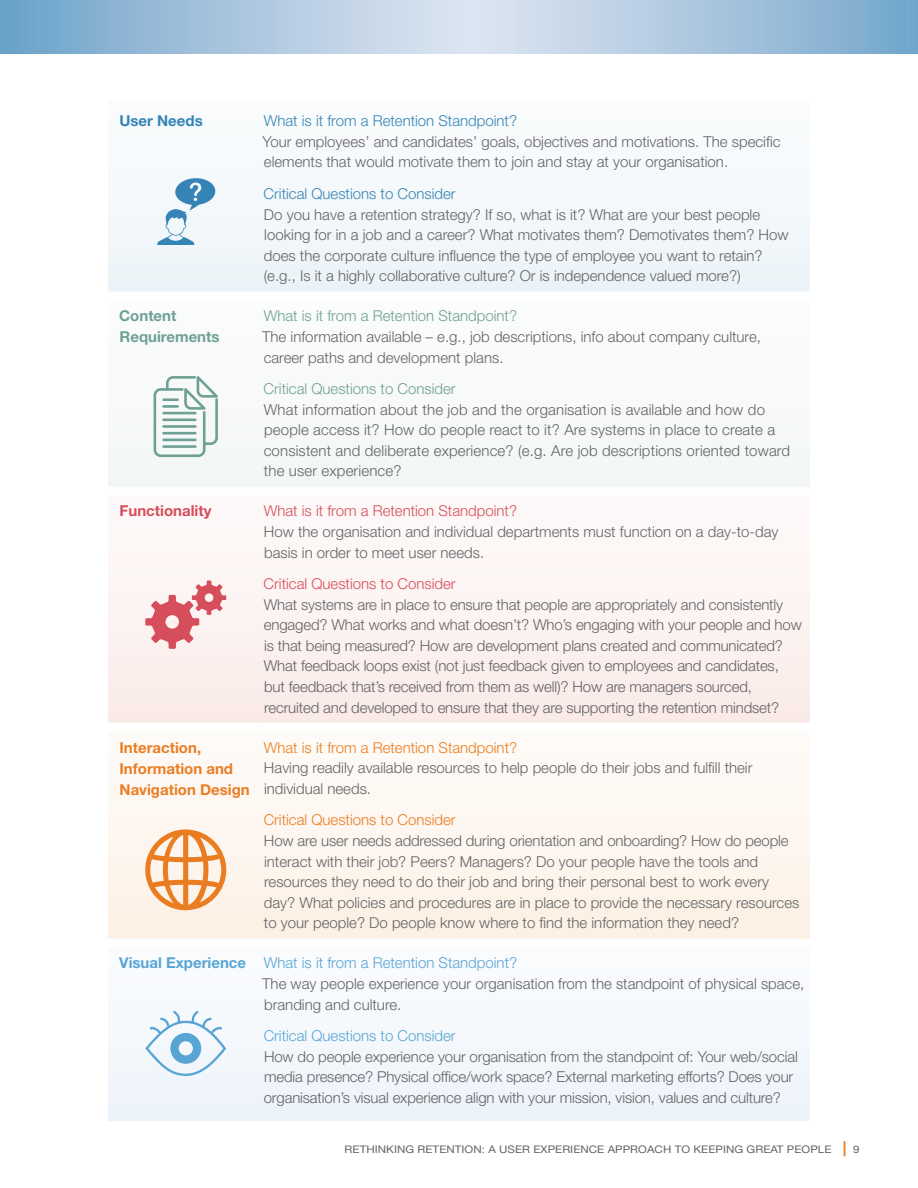
<style>
.page{position:relative;width:918px;height:1188px;background:#fff}
.page>*{position:absolute;margin:0;border:0;box-sizing:border-box;transform-origin:0 0}
.Body_Text{font:300 15px/20.7px "Helvetica Neue LT Std";color:#636366}
.Body_Text-2{font:300 15px "Helvetica Neue LT Std";color:#3684b6}
.Body_Text-3{font:300 15px "Helvetica Neue LT Std";color:#6ea095}
.Body_Text-4{font:300 15px "Helvetica Neue LT Std";color:#d64e5b}
.Body_Text-5{font:300 15px "Helvetica Neue LT Std";color:#ea7d22}
.Body_Text-6{font:300 15px "Helvetica Neue LT Std";color:#58a5d5}
.Body_Text-7{font:700 15px/21px "Helvetica Neue LT Std";color:#ea7d22}
.Body_Text-8{font:700 15px/21px "Helvetica Neue LT Std";color:#6ea095}
.Body_Text-9{font:700 15px "Helvetica Neue LT Std";color:#58a5d5}
.Body_Text-10{font:700 15px "Helvetica Neue LT Std";color:#d64e5b}
.Bluebullets{font:700 15px "Helvetica Neue LT Std";color:#3384b6}
.t1{font:10.5px "Helvetica Neue LT Std";letter-spacing:.005em;color:#636366;scale:1.1 1}
.s1{font-weight:700;font-size:15px;color:#ea7d22}
</style>
<div class="page">
<div style="left:108px;top:945px;width:702px;height:175px;background:#f5f9fc"></div>
<div style="left:108px;top:729px;width:702px;height:216px;background:#fef7f1"></div>
<div style="left:108px;top:492px;width:702px;height:237px;background:#fcf4f3"></div>
<div style="left:108px;top:297px;width:702px;height:195px;background:#f8faf9"></div>
<div style="left:108px;top:101px;width:702px;height:196px;background:#f5f9fb"></div>
<svg style="left:157px;top:178px;width:58px;height:67px"></svg>
<svg style="left:154px;top:376px;width:64px;height:81px"></svg>
<svg style="left:145px;top:580px;width:81px;height:69px"></svg>
<svg style="left:145px;top:1011px;width:81px;height:65px"></svg>
<div style="left:108px;top:291px;width:155px;height:9px;background:#fff"></div>
<div style="left:263px;top:291px;width:547px;height:9px;background:#fff"></div>
<div style="left:108px;top:487px;width:155px;height:9px;background:#fff"></div>
<div style="left:263px;top:487px;width:547px;height:9px;background:#fff"></div>
<div style="left:108px;top:723px;width:155px;height:9px;background:#fff"></div>
<div style="left:263px;top:723px;width:547px;height:9px;background:#fff"></div>
<div style="left:108px;top:938px;width:155px;height:9px;background:#fff"></div>
<div style="left:263px;top:938px;width:547px;height:9px;background:#fff"></div>
<svg style="left:145px;top:829px;width:81px;height:81px"></svg>
<svg style="left:0;top:0;width:918px;height:54px;background:#a9c5de"></svg>
<p class="Bluebullets" style="left:119px;top:112px;width:85px">User Needs</p>
<p class="Body_Text-2" style="left:264px;top:112px;width:255px">What is it from a Retention Standpoint?</p>
<p class="Body_Text" style="left:263px;top:131px;width:519px">Your employees’ and candidates’ goals, objectives and motivations. The specific elements that would motivate them to join and stay at your organisation.</p>
<p class="Body_Text-2" style="left:264px;top:184px;width:193px">Critical Questions to Consider</p>
<p class="Body_Text" style="left:264px;top:204px;width:526px">Do you have a retention strategy? If so, what is it? What are your best people looking for in a job and a career? What motivates them? Demotivates them? How does the corporate culture influence the type of employee you want to retain? (e.g., Is it a highly collaborative culture? Or is independence valued more?)</p>
<p class="Body_Text-8" style="left:119px;top:305px;width:102px">Content<br>Requirements</p>
<p class="Body_Text-3" style="left:264px;top:307px;width:255px">What is it from a Retention Standpoint?</p>
<p class="Body_Text" style="left:262px;top:326px;width:500px">The information available – e.g., job descriptions, info about company culture, career paths and development plans.</p>
<p class="Body_Text-3" style="left:264px;top:379px;width:193px">Critical Questions to Consider</p>
<p class="Body_Text" style="left:264px;top:399px;width:528px">What information about the job and the organisation is available and how do people access it? How do people react to it? Are systems in place to create a consistent and deliberate experience? (e.g. Are job descriptions oriented toward the user experience?</p>
<p class="Body_Text-10" style="left:120px;top:502px;width:93px">Functionality</p>
<p class="Body_Text-4" style="left:264px;top:502px;width:255px">What is it from a Retention Standpoint?</p>
<p class="Body_Text" style="left:264px;top:521px;width:516px">How the organisation and individual departments must function on a day-to-day basis in order to meet user needs.</p>
<p class="Body_Text-4" style="left:264px;top:574px;width:193px">Critical Questions to Consider</p>
<p class="Body_Text" style="left:264px;top:594px;width:540px">What systems are in place to ensure that people are appropriately and consistently engaged? What works and what doesn’t? Who’s engaging with your people and how is that being measured? How are development plans created and communicated?<br>What feedback loops exist (not just feedback given to employees and candidates, but feedback that’s received from them as well)? How are managers sourced, recruited and developed to ensure that they are supporting the retention mindset?</p>
<p class="Body_Text-7" style="left:120px;top:736px;width:132px">Interaction,<br>Information and<br>Navigation Design</p>
<p class="Body_Text-5" style="left:264px;top:738px;width:255px">What is it from a Retention Standpoint?</p>
<p class="Body_Text" style="left:264px;top:757px;width:490px">Having readily available resources to help people do their jobs and fulfill their individual needs.</p>
<p class="Body_Text-5" style="left:264px;top:811px;width:193px">Critical Questions to Consider</p>
<p class="Body_Text" style="left:264px;top:830px;width:537px">How are user needs addressed during orientation and onboarding? How do people interact with their job? Peers? Managers? Do your people have the tools and resources they need to do their job and bring their personal best to work every day? What policies and procedures are in place to provide the necessary resources to your people? Do people know where to find the information they need?</p>
<p class="Body_Text-9" style="left:119px;top:954px;width:128px">Visual Experience</p>
<p class="Body_Text-6" style="left:264px;top:954px;width:255px">What is it from a Retention Standpoint?</p>
<p class="Body_Text" style="left:262px;top:973px;width:544px">The way people experience your organisation from the standpoint of physical space, branding and culture.</p>
<p class="Body_Text-6" style="left:264px;top:1026px;width:193px">Critical Questions to Consider</p>
<p class="Body_Text" style="left:264px;top:1046px;width:536px">How do people experience your organisation from the standpoint of: Your web/social media presence? Physical office/work space? External marketing efforts? Does your organisation’s visual experience align with your mission, vision, values and culture?</p>
<p class="t1" style="left:345px;top:1143px;width:469px">RETHINKING RETENTION: A USER EXPERIENCE APPROACH TO KEEPING GREAT PEOPLE <span class="s1">|</span> 9</p>
</div>
